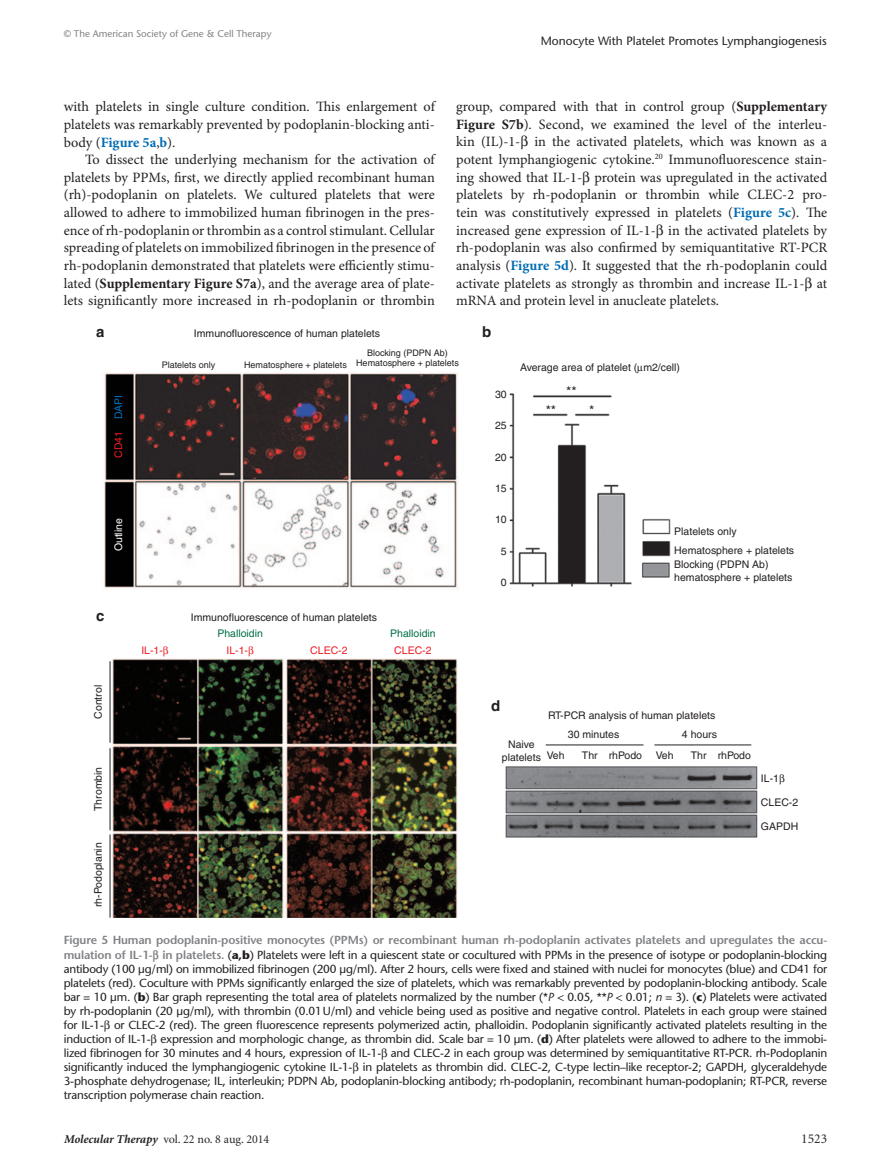
<style>
.page{position:relative;width:891px;height:1175px;background:#fff}
.page>*{position:absolute;margin:0;border:0;box-sizing:border-box;transform-origin:0 0}
.t1{font:700 15px "Helvetica";color:#231f20}
.t2{font:14.25px/17.7px "Minion Pro";letter-spacing:-.005em;color:#231f20;text-align:justify}
.t3{font:13.5px "Helvetica";color:#231f20}
.t4{font:13.5px "Minion";color:#231f20}
.t5{font:12px "Stone Sans";color:#231f20}
.t6{font:12px "Minion";color:#231f20}
.t7{font:11.7px/14.1px "Stone Sans";letter-spacing:-.015em;color:#231f20;text-align:justify}
.t8{font:600 11.7px "ITC Stone Sans";letter-spacing:-.015em;color:#808285}
.t9{font:10.5px/12.6px "Helvetica";color:#231f20}
.t10{font:10.5px "Helvetica";color:#ee1d23}
.t11{font:10.5px "Helvetica";color:#016f45}
.t12{font:10.5px "Helvetica";color:#fff}
.t13{font:9.75px "Stone Sans";color:#808285}
.t14{font:9px/10.8px "Helvetica";color:#231f20;text-align:center}
.s1{font-weight:700;color:#006cb3}
.s2{font-weight:700}
.s3{color:#0072bc}
.s4{font-family:"ITC Stone Sans";font-weight:600;color:#808285}
.s5{font-style:italic}
.s6{font-weight:700;font-style:italic}
</style>
<div class="page">
<img style="left:505px;top:766px;width:253px;height:72px">
<img style="left:112px;top:658px;width:345px;height:259px">
<img style="left:104px;top:373px;width:354px;height:216px">
<img style="left:509px;top:393px;width:162px;height:194px">
<hr style="left:546px;top:744px;width:98px;height:1px;background:#231f20">
<hr style="left:654px;top:744px;width:97px;height:1px;background:#231f20">
<hr style="left:110px;top:661px;width:1px;height:81px;background:#231f20">
<hr style="left:110px;top:748px;width:1px;height:82px;background:#231f20">
<hr style="left:110px;top:834px;width:1px;height:83px;background:#231f20">
<p class="t13" style="left:64px;top:28px;width:209px">© The American Society of Gene &amp; Cell Therapy</p>
<p class="t5" style="left:541px;top:34px;width:287px">Monocyte With Platelet Promotes Lymphangiogenesis</p>
<p class="t2" style="left:64px;top:98px;width:373px">with platelets in single culture condition. This enlargement of platelets was remarkably prevented by podoplanin-blocking anti&shy;body (<span class="s1">Figure 5a</span>,<span class="s1">b</span>).</p>
<p class="t2" style="left:64px;top:151px;width:373px;text-indent:21px">To dissect the underlying mechanism for the activation of platelets by PPMs, first, we directly applied recombinant human (rh)-podoplanin on platelets. We cultured platelets that were allowed to adhere to immobilized human fibrinogen in the pres&shy;ence of rh-podoplanin or thrombin as a control stimulant. Cellular spreading of platelets on immobilized fibrinogen in the presence of rh-podoplanin demonstrated that platelets were efficiently stimu&shy;lated (<span class="s2">Supplementary Figure S7a</span>), and the average area of plate&shy;lets significantly more increased in rh-podoplanin or thrombin</p>
<p class="t2" style="left:456px;top:98px;width:373px">group, compared with that in control group (<span class="s2">Supplementary Figure S7b</span>). Second, we examined the level of the interleu&shy;kin (IL)-1- in the activated platelets, which was known as a potent lymphangiogenic cytokine.<sup>20</sup> Immunofluorescence stain&shy;ing showed that IL-1- protein was upregulated in the activated platelets by rh-podoplanin or thrombin while CLEC-2 pro&shy;tein was constitutively expressed in platelets (<span class="s1">Figure 5c</span>). The increased gene expression of IL-1- in the activated platelets by rh-podoplanin was also confirmed by semiquantitative RT-PCR analysis (<span class="s1">Figure 5d</span>). It suggested that the rh-podoplanin could activate platelets as strongly as thrombin and increase IL-1- at mRNA and protein level in anucleate platelets.</p>
<p class="t1" style="left:96px;top:322px;width:10px">a</p>
<p class="t10" style="left:112px;top:458px;width:64px;rotate:-90deg">CD41 <span class="s3">DAPI</span></p>
<p class="t12" style="left:112px;top:551px;width:35px;rotate:-90deg">Outline</p>
<p class="t9" style="left:194px;top:327px;width:188px">Immunofluorescence of human platelets</p>
<p class="t14" style="left:162px;top:359px;width:55px">Platelets only</p>
<p class="t14" style="left:356px;top:347px;width:104px">Blocking (PDPN Ab)<br>Hematosphere + platelets</p>
<p class="t14" style="left:244px;top:359px;width:104px">Hematosphere + platelets</p>
<p class="t1" style="left:96px;top:606px;width:10px">c</p>
<p class="t9" style="left:92px;top:719px;width:35px;rotate:-90deg">Control</p>
<p class="t9" style="left:92px;top:811px;width:46px;rotate:-90deg">Thrombin</p>
<p class="t9" style="left:92px;top:907px;width:66px;rotate:-90deg">rh-Podoplanin</p>
<p class="t9" style="left:191px;top:610px;width:188px">Immunofluorescence of human platelets</p>
<p class="t11" style="left:217px;top:627px;width:47px">Phalloidin</p>
<p class="t11" style="left:390px;top:627px;width:47px">Phalloidin</p>
<p class="t10" style="left:141px;top:644px;width:23px">IL-1-</p>
<p class="t10" style="left:226px;top:644px;width:23px">IL-1-</p>
<p class="t10" style="left:310px;top:644px;width:39px">CLEC-2</p>
<p class="t10" style="left:394px;top:644px;width:39px">CLEC-2</p>
<p class="t1" style="left:482px;top:322px;width:11px">b</p>
<p class="t9" style="left:495px;top:388px;width:13px">30</p>
<p class="t9" style="left:495px;top:419px;width:13px">25</p>
<p class="t9" style="left:495px;top:450px;width:13px">20</p>
<p class="t9" style="left:495px;top:482px;width:13px">15</p>
<p class="t9" style="left:495px;top:513px;width:13px">10</p>
<p class="t9" style="left:501px;top:544px;width:7px">5</p>
<p class="t9" style="left:501px;top:576px;width:7px">0</p>
<p class="t9" style="left:520px;top:361px;width:161px">Average area of platelet ( m2/cell)</p>
<p class="t3" style="left:566px;top:384px;width:12px">**</p>
<p class="t3" style="left:546px;top:402px;width:12px">**</p>
<p class="t3" style="left:589px;top:402px;width:7px">*</p>
<p class="t9" style="left:674px;top:521px;width:121px;line-height:19px">Platelets only<br>Hematosphere + platelets</p>
<p class="t9" style="left:674px;top:558px;width:120px">Blocking (PDPN Ab) hematosphere + platelets</p>
<p class="t1" style="left:491px;top:696px;width:11px">d</p>
<p class="t9" style="left:548px;top:709px;width:169px">RT-PCR analysis of human platelets</p>
<p class="t9" style="left:568px;top:728px;width:53px">30 minutes</p>
<p class="t9" style="left:682px;top:728px;width:37px">4 hours</p>
<p class="t9" style="left:502px;top:738px;width:41px;text-align:center">Naive platelets</p>
<p class="t9" style="left:547px;top:749px;width:19px">Veh</p>
<p class="t9" style="left:582px;top:749px;width:62px">Thr rhPodo</p>
<p class="t9" style="left:656px;top:749px;width:19px">Veh</p>
<p class="t9" style="left:691px;top:749px;width:62px">Thr rhPodo</p>
<p class="t9" style="left:761px;top:772px;width:20px">IL-1</p>
<p class="t9" style="left:761px;top:796px;width:39px">CLEC-2</p>
<p class="t9" style="left:761px;top:820px;width:39px">GAPDH</p>
<p class="t8" style="left:64px;top:933px;width:765px">Figure 5 Human podoplanin-positive monocytes (PPMs) or recombinant human rh-podoplanin activates platelets and upregulates the accu-</p>
<p class="t7" style="left:64px;top:947px;width:765px"><span class="s4">mulation of IL-1- in platelets.</span> (<span class="s2">a,b</span>) Platelets were left in a quiescent state or cocultured with PPMs in the presence of isotype or podoplanin-blocking antibody (100 µg/ml) on immobilized fibrinogen (200 µg/ml). After 2 hours, cells were fixed and stained with nuclei for monocytes (blue) and CD41 for platelets (red). Coculture with PPMs significantly enlarged the size of platelets, which was remarkably prevented by podoplanin-blocking antibody. Scale bar = 10 µm. (<span class="s2">b</span>) Bar graph representing the total area of platelets normalized by the number (*<span class="s5">P</span> &lt; 0.05, **<span class="s5">P</span> &lt; 0.01; <span class="s5">n</span> = 3). (<span class="s2">c</span>) Platelets were activated by rh-podoplanin (20 µg/ml), with thrombin (0.01U/ml) and vehicle being used as positive and negative control. Platelets in each group were stained for IL-1- or CLEC-2 (red). The green fluorescence represents polymerized actin, phalloidin. Podoplanin significantly activated platelets resulting in the induction of IL-1- expression and morphologic change, as thrombin did. Scale bar = 10 µm. (<span class="s2">d</span>) After platelets were allowed to adhere to the immobi&shy;lized fibrinogen for 30 minutes and 4 hours, expression of IL-1- and CLEC-2 in each group was determined by semiquantitative RT-PCR. rh-Podoplanin significantly induced the lymphangiogenic cytokine IL-1- in platelets as thrombin did. CLEC-2, C-type lectin–like receptor-2; GAPDH, glyceraldehyde 3-phosphate dehydrogenase; IL, interleukin; PDPN Ab, podoplanin-blocking antibody; rh-podoplanin, recombinant human-podoplanin; RT-PCR, reverse transcription polymerase chain reaction.</p>
<p class="t6" style="left:64px;top:1133px;width:207px"><span class="s6">Molecular Therapy</span> vol. 22 no. 8 aug. 2014</p>
<p class="t4" style="left:801px;top:1132px;width:27px">1523</p>
</div>
